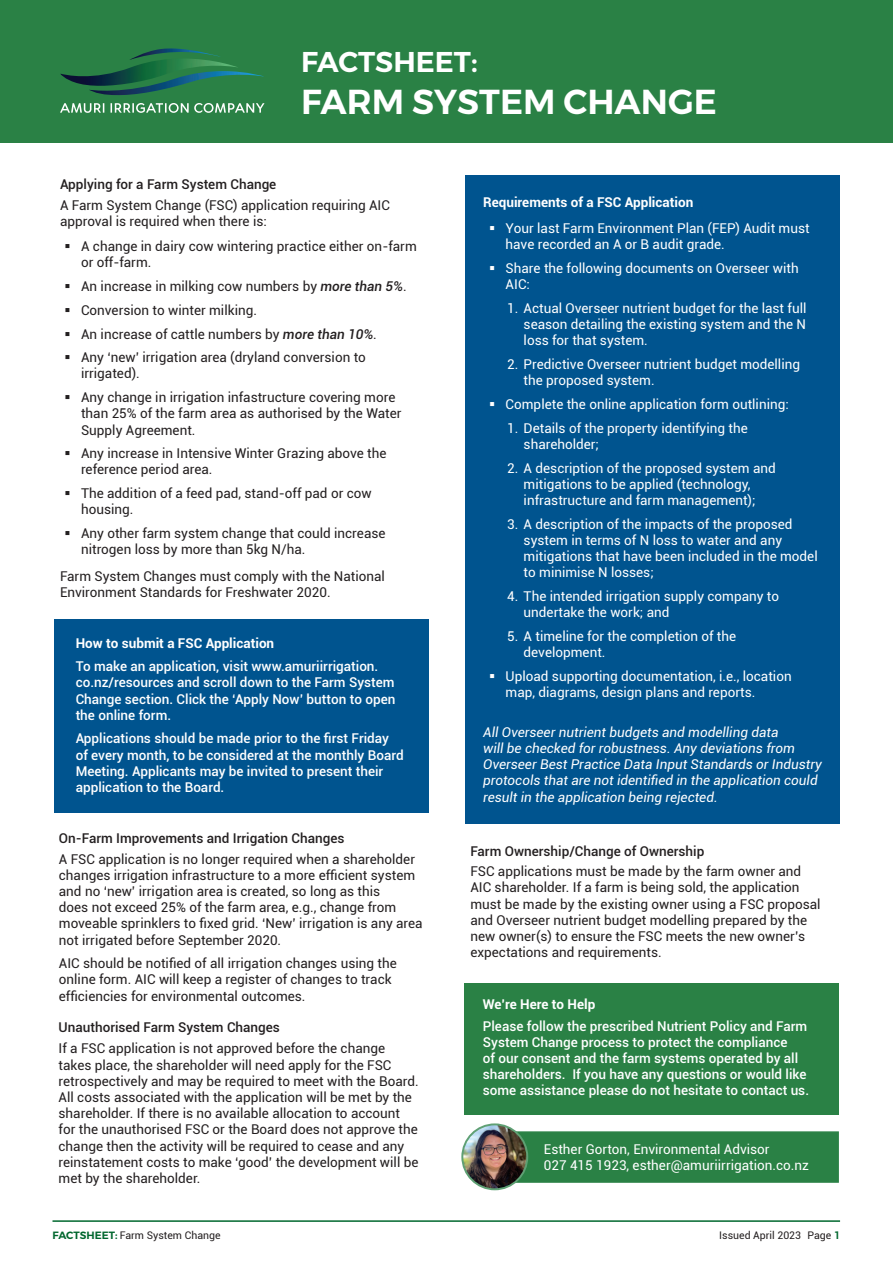
<style>
.page{position:relative;width:893px;height:1263px;background:#fff}
.page>*{position:absolute;margin:0;border:0;box-sizing:border-box;transform-origin:0 0}
.t1{font:600 34.5px "Montserrat";color:#fff}
.t2{font:600 28.5px "Montserrat";color:#fff}
.t3{font:13.5px/16.2px "Roboto";color:#231f20}
.t4{font:13.5px/16.2px "Roboto";color:#fff}
.t5{font:500 13.5px/16.2px "Roboto";color:#fff}
.t6{font:italic 13.5px/16.2px "Roboto";color:#fff}
.t7{font:500 13.5px "Roboto";color:#231f20}
.t8{font:700 13.5px "Roboto";color:#fff}
.t9{font:10.5px "Roboto";color:#231f20}
.s1{font-weight:500;font-style:italic}
.s2{font-family:"Montserrat";font-weight:600;color:#00672e}
.s3{font-weight:700;color:#00672e}
</style>
<div class="page">
<div style="left:465px;top:175px;width:374px;height:649px;background:#00548f"></div>
<div style="left:465px;top:983px;width:374px;height:132px;background:#2a8145"></div>
<div style="left:0;top:0;width:893px;height:142px;background:#2a8145"></div>
<hr style="left:52px;top:1220px;width:788px;height:2px;background:#00672e">
<img style="left:89px;top:72px;width:175px;height:23px">
<img style="left:61px;top:60px;width:178px;height:27px">
<img style="left:130px;top:48px;width:90px;height:12px">
<svg style="left:61px;top:103px;width:204px;height:10px"></svg>
<div style="left:491px;top:1131px;width:348px;height:52px;background:#2a8145;border:2px solid #2a8145"></div>
<img style="left:462px;top:1124px;width:65px;height:65px;border-radius:32px">
<div style="left:461px;top:1123px;width:67px;height:67px;border:2px solid #5fa074;border-radius:50%"></div>
<div style="left:54px;top:620px;width:374px;height:193px;background:#00548f"></div>
<p class="t2" style="left:301px;top:39px;width:178px">FACTSHEET:</p>
<p class="t7" style="left:60px;top:174px;width:218px">Applying for a Farm System Change</p>
<p class="t1" style="left:301px;top:74px;width:417px">FARM SYSTEM CHANGE</p>
<p class="t3" style="left:60px;top:197px;width:331px">A Farm System Change (FSC) application requiring AIC approval is required when there is:</p>
<p class="t3" style="left:81px;top:238px;width:337px">A change in dairy cow wintering practice either on-farm or off-farm.</p>
<p class="t3" style="left:81px;top:278px;width:327px">An increase in milking cow numbers by <span class="s1">more than 5%</span>.</p>
<p class="t3" style="left:81px;top:301px;width:177px">Conversion to winter milking.</p>
<p class="t3" style="left:81px;top:325px;width:297px">An increase of cattle numbers by <span class="s1">more than 10%</span>.</p>
<p class="t3" style="left:81px;top:349px;width:286px">Any ‘new’ irrigation area (dryland conversion to irrigated).</p>
<p class="t3" style="left:81px;top:389px;width:322px">Any change in irrigation infastructure covering more than 25% of the farm area as authorised by the Water<br>Supply Agreement.</p>
<p class="t3" style="left:81px;top:445px;width:307px">Any increase in Intensive Winter Grazing above the reference period area.</p>
<p class="t3" style="left:81px;top:485px;width:292px">The addition of a feed pad, stand-off pad or cow housing.</p>
<p class="t3" style="left:81px;top:525px;width:306px">Any other farm system change that could increase nitrogen loss by more than 5kg N/ha.</p>
<p class="t3" style="left:60px;top:568px;width:326px">Farm System Changes must comply with the National<br>Environment Standards for Freshwater 2020.</p>
<p class="t8" style="left:76px;top:633px;width:200px">How to submit a FSC Application</p>
<p class="t5" style="left:76px;top:658px;width:321px">To make an application, visit www.amuriirrigation. co.nz/resources and scroll down to the Farm System Change section. Click the ‘Apply Now’ button to open the online form.</p>
<p class="t5" style="left:76px;top:730px;width:329px">Applications should be made prior to the first Friday of every month, to be considered at the monthly Board Meeting. Applicants may be invited to present their application to the Board.</p>
<p class="t7" style="left:59px;top:829px;width:287px">On-Farm Improvements and Irrigation Changes</p>
<p class="t3" style="left:59px;top:850px;width:365px">A FSC application is no longer required when a shareholder changes irrigation infrastructure to a more efficient system and no ‘new’ irrigation area is created, so long as this<br>does not exceed 25% of the farm area, e.g., change from moveable sprinklers to fixed grid. ‘New’ irrigation is any area not irrigated before September 2020.</p>
<p class="t3" style="left:59px;top:955px;width:339px">AIC should be notified of all irrigation changes using the online form. AIC will keep a register of changes to track efficiencies for environmental outcomes.</p>
<p class="t7" style="left:59px;top:1017px;width:223px">Unauthorised Farm System Changes</p>
<p class="t3" style="left:59px;top:1040px;width:362px">If a FSC application is not approved before the change takes place, the shareholder will need apply for the FSC retrospectively and may be required to meet with the Board.<br>All costs associated with the application will be met by the shareholder. If there is no available allocation to account for the unauthorised FSC or the Board does not approve the change then the activity will be required to cease and any reinstatement costs to make ‘good’ the development will be met by the shareholder.</p>
<p class="t8" style="left:483px;top:193px;width:212px">Requirements of a FSC Application</p>
<p class="t4" style="left:506px;top:220px;width:306px">Your last Farm Environment Plan (FEP) Audit must have recorded an A or B audit grade.</p>
<p class="t4" style="left:506px;top:260px;width:295px">Share the following documents on Overseer with<br>AIC:</p>
<p class="t4" style="left:524px;top:300px;width:284px;text-align:justify;text-indent:-16px">1. Actual Overseer nutrient budget for the last full season detailing the existing system and the N loss for that system.</p>
<p class="t4" style="left:524px;top:356px;width:278px;text-indent:-16px">2. Predictive Overseer nutrient budget modelling the proposed system.</p>
<p class="t4" style="left:506px;top:396px;width:285px">Complete the online application form outlining:</p>
<p class="t4" style="left:524px;top:419px;width:226px;text-indent:-16px">1. Details of the property identifying the shareholder;</p>
<p class="t4" style="left:524px;top:459px;width:254px;text-indent:-16px">2. A description of the proposed system and mitigations to be applied (technology, infrastructure and farm management);</p>
<p class="t4" style="left:524px;top:515px;width:296px;text-indent:-16px">3. A description of the impacts of the proposed system in terms of N loss to water and any mitigations that have been included in the model to minimise N losses;</p>
<p class="t4" style="left:524px;top:588px;width:257px;text-indent:-16px">4. The intended irrigation supply company to undertake the work; and</p>
<p class="t4" style="left:524px;top:628px;width:214px;text-indent:-16px">5. A timeline for the completion of the development.</p>
<p class="t4" style="left:506px;top:667px;width:288px">Upload supporting documentation, i.e., location map, diagrams, design plans and reports.</p>
<p class="t6" style="left:483px;top:723px;width:340px">All Overseer nutrient budgets and modelling data<br>will be checked for robustness. Any deviations from Overseer Best Practice Data Input Standards or Industry protocols that are not identified in the application could result in the application being rejected.</p>
<p class="t7" style="left:470px;top:842px;width:235px">Farm Ownership/Change of Ownership</p>
<p class="t3" style="left:470px;top:863px;width:352px">FSC applications must be made by the farm owner and AIC shareholder. If a farm is being sold, the application must be made by the existing owner using a FSC proposal and Overseer nutrient budget modelling prepared by the new owner(s) to ensure the FSC meets the new owner’s expectations and requirements.</p>
<p class="t8" style="left:483px;top:994px;width:114px">We’re Here to Help</p>
<p class="t5" style="left:483px;top:1017px;width:328px">Please follow the prescribed Nutrient Policy and Farm System Change process to protect the compliance<br>of our consent and the farm systems operated by all shareholders. If you have any questions or would like some assistance please do not hesitate to contact us.</p>
<p class="t4" style="left:544px;top:1140px;width:267px">Esther Gorton, Environmental Advisor<br>027 415 1923, esther@amuriirrigation.co.nz</p>
<p class="t9" style="left:52px;top:1228px;width:170px"><span class="s2">FACTSHEET:</span> Farm System Change</p>
<p class="t9" style="left:719px;top:1227px;width:83px">Issued April 2023</p>
<p class="t9" style="left:808px;top:1227px;width:34px">Page <span class="s3">1</span></p>
</div>
